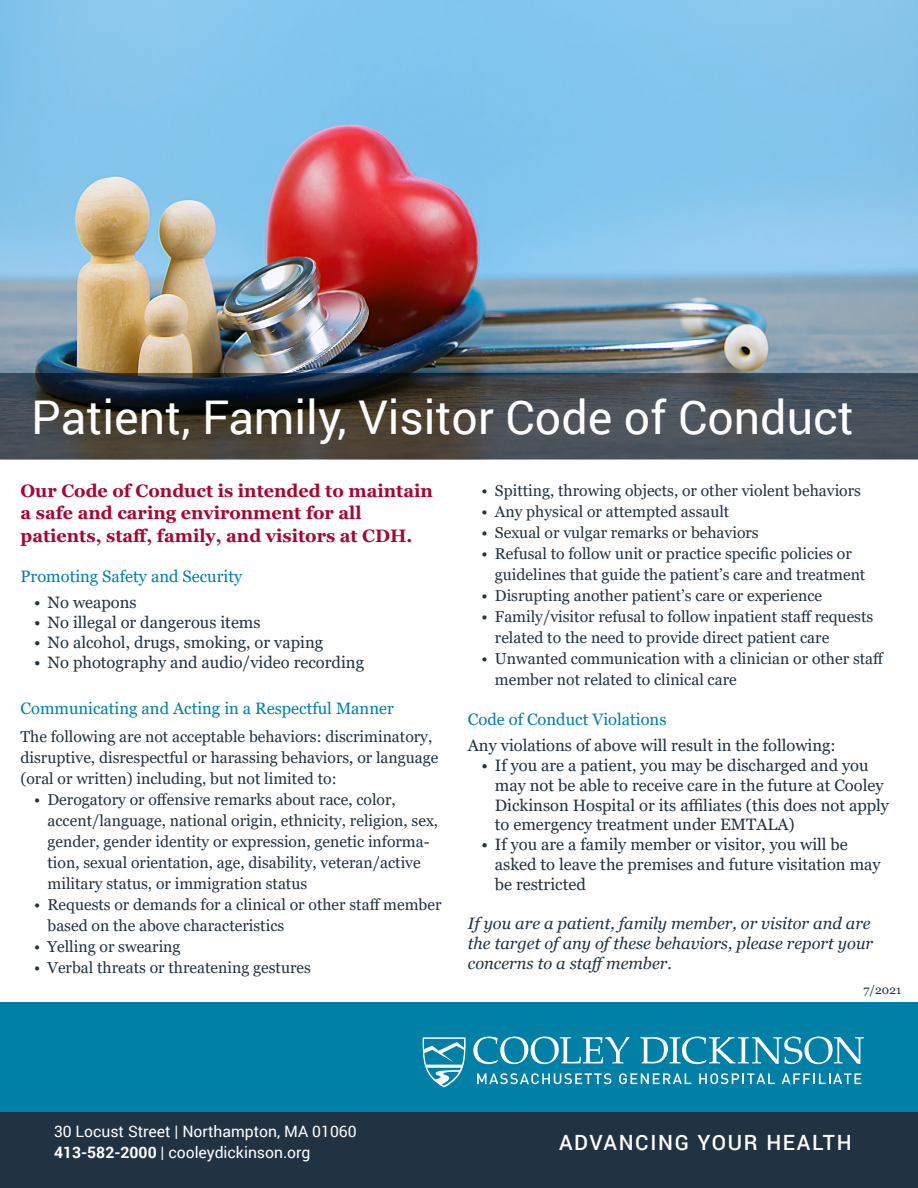
<style>
.page{position:relative;width:918px;height:1188px;background:#fff}
.page>*{position:absolute;margin:0;border:0;box-sizing:border-box;transform-origin:0 0}
.t1{font:46.5px "Roboto";color:#fff}
.t2{font:500 21px "Roboto";letter-spacing:.08em;color:#fff}
.t3{font:700 18px/21.6px "Georgia";color:#a60733}
.t4{font:16.5px/19.8px "Georgia";color:#213242}
.t5{font:italic 16.5px/19.8px "Georgia";color:#213242}
.t6{font:16.5px "Georgia";color:#0080a7}
.t7{font:15.75px/21px "Georgia";color:#213242}
.t8{font:15.75px/21px "Roboto";color:#fff}
.t9{font:12px "Georgia";color:#213242}
.s1{font-weight:700}
</style>
<div class="page">
<img style="left:0;top:0;width:918px;height:373px">
<div style="left:0;top:1002px;width:918px;height:186px;background:#0080a7"></div>
<svg style="left:473px;top:1037px;width:157px;height:27px"></svg>
<svg style="left:640px;top:1037px;width:224px;height:27px"></svg>
<svg style="left:477px;top:1073px;width:134px;height:11px"></svg>
<svg style="left:619px;top:1073px;width:72px;height:11px"></svg>
<svg style="left:699px;top:1073px;width:76px;height:11px"></svg>
<svg style="left:782px;top:1073px;width:79px;height:11px"></svg>
<svg style="left:423px;top:1037px;width:43px;height:51px"></svg>
<svg style="left:0;top:373px;width:918px;height:86px;background:#3e4144"></svg>
<div style="left:0;top:1113px;width:918px;height:75px;background:#213242"></div>
<p class="t1" style="left:31px;top:384px;width:824px">Patient, Family, Visitor Code of Conduct</p>
<p class="t3" style="left:21px;top:480px;width:414px">Our Code of Conduct is intended to maintain a safe and caring environment for all</p>
<p class="t3" style="left:21px;top:525px;width:393px">patients, staff, family, and visitors at CDH.</p>
<p class="t6" style="left:21px;top:566px;width:223px">Promoting Safety and Security</p>
<p class="t4" style="left:34px;top:593px;width:104px">• No weapons</p>
<p class="t4" style="left:34px;top:613px;width:228px">• No illegal or dangerous items</p>
<p class="t4" style="left:34px;top:633px;width:291px">• No alcohol, drugs, smoking, or vaping</p>
<p class="t4" style="left:34px;top:653px;width:332px">• No photography and audio/video recording</p>
<p class="t6" style="left:21px;top:698px;width:375px">Communicating and Acting in a Respectful Manner</p>
<p class="t7" style="left:21px;top:726px;width:413px">The following are not acceptable behaviors: discriminatory,</p>
<p class="t7" style="left:21px;top:747px;width:419px">disruptive, disrespectful or harassing behaviors, or language (oral or written) including, but not limited to:</p>
<p class="t7" style="left:48px;top:789px;width:392px;text-indent:-14px">• Derogatory or offensive remarks about race, color, accent/language, national origin, ethnicity, religion, sex, gender, gender identity or expression, genetic informa&shy;tion, sexual orientation, age, disability, veteran/active military status, or immigration status</p>
<p class="t7" style="left:48px;top:894px;width:395px;text-indent:-14px">• Requests or demands for a clinical or other staff member based on the above characteristics</p>
<p class="t7" style="left:34px;top:936px;width:148px">• Yelling or swearing</p>
<p class="t7" style="left:34px;top:957px;width:278px">• Verbal threats or threatening gestures</p>
<p class="t7" style="left:481px;top:480px;width:381px">• Spitting, throwing objects, or other violent behaviors</p>
<p class="t7" style="left:481px;top:501px;width:250px">• Any physical or attempted assault</p>
<p class="t7" style="left:481px;top:522px;width:279px">• Sexual or vulgar remarks or behaviors</p>
<p class="t7" style="left:495px;top:543px;width:372px;text-indent:-14px">• Refusal to follow unit or practice specific policies or guidelines that guide the patient’s care and treatment</p>
<p class="t7" style="left:481px;top:585px;width:342px">• Disrupting another patient’s care or experience</p>
<p class="t7" style="left:495px;top:606px;width:380px;text-indent:-14px">• Family/visitor refusal to follow inpatient staff requests related to the need to provide direct patient care</p>
<p class="t7" style="left:495px;top:648px;width:391px;text-indent:-14px">• Unwanted communication with a clinician or other staff member not related to clinical care</p>
<p class="t6" style="left:468px;top:709px;width:200px">Code of Conduct Violations</p>
<p class="t4" style="left:468px;top:736px;width:369px">Any violations of above will result in the following:</p>
<p class="t4" style="left:495px;top:756px;width:396px;text-indent:-14px">• If you are a patient, you may be discharged and you may not be able to receive care in the future at Cooley Dickinson Hospital or its affiliates (this does not apply to emergency treatment under EMTALA)</p>
<p class="t4" style="left:495px;top:835px;width:387px;text-indent:-14px">• If you are a family member or visitor, you will be asked to leave the premises and future visitation may be restricted</p>
<p class="t5" style="left:468px;top:914px;width:407px">If you are a patient, family member, or visitor and are the target of any of these behaviors, please report your concerns to a staffmember.</p>
<p class="t9" style="left:864px;top:982px;width:39px">7/2021</p>
<p class="t8" style="left:54px;top:1120px;width:304px">30 Locust Street | Northampton, MA 01060<br><span class="s1">413-582-2000</span> | cooleydickinson.org</p>
<p class="t2" style="left:559px;top:1128px;width:294px">ADVANCING YOUR HEALTH</p>
</div>
